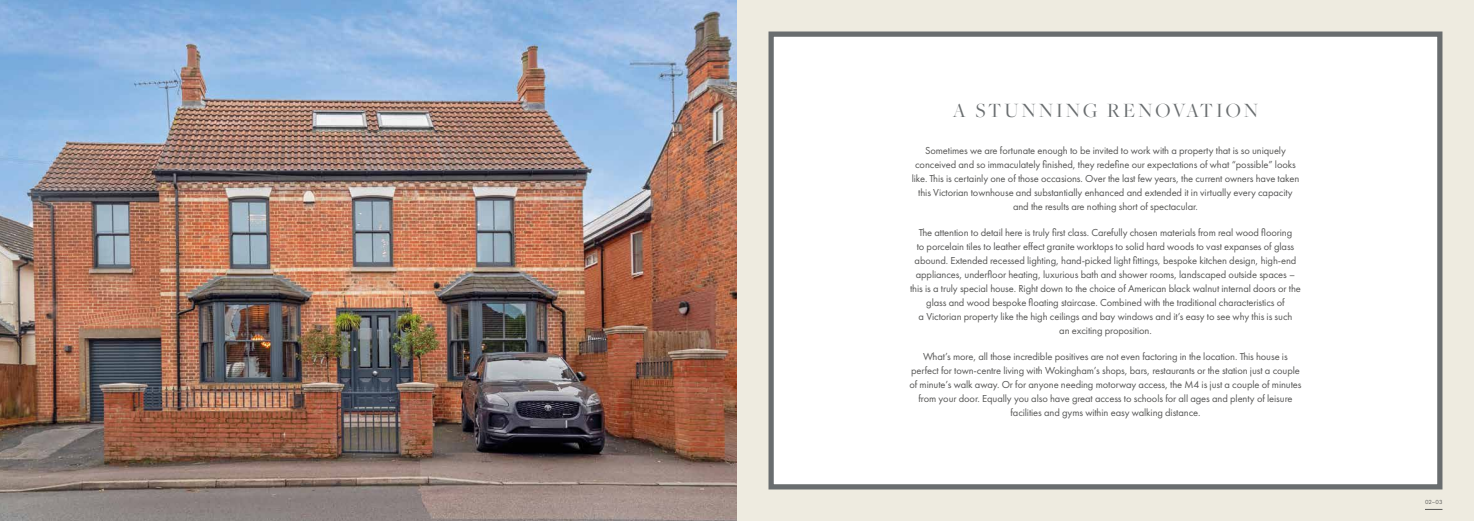
<style>
.page{position:relative;width:1474px;height:521px;background:#fff}
.page>*{position:absolute;margin:0;border:0;box-sizing:border-box;transform-origin:0 0}
.t1{font:21px "Freight Big Pro";letter-spacing:.14em;color:#696d6f}
.t2{font:10.5px/14px "Futura PT";letter-spacing:-.01em;color:#575756;text-align:center}
.t3{font:6.12px "Futura PT";color:#575756}
</style>
<div class="page">
<img style="left:0;top:0;width:737px;height:521px">
<div style="left:737px;top:0;width:736px;height:521px;background:#eeebe0"></div>
<div style="left:768px;top:32px;width:674px;height:457px;background:#fff;border:5px solid #696d6f"></div>
<svg style="left:1425px;top:509px;width:17px;height:1px"></svg>
<h1 class="t1" style="left:952px;top:97px;width:307px">A STUNNING RENOVATION</h1>
<p class="t2" style="left:911px;top:143px;width:389px">Sometimes we are fortunate enough to be invited to work with a property that is so uniquely conceived and so immaculately finished, they redefine our expectations of what “possible” looks like. This is certainly one of those occasions. Over the last few years, the current owners have taken this Victorian townhouse and substantially enhanced and extended it in virtually every capacity and the results are nothing short of spectacular.</p>
<p class="t2" style="left:910px;top:225px;width:392px">The attention to detail here is truly first class. Carefully chosen materials from real wood flooring<br>to porcelain tiles to leather effect granite worktops to solid hard woods to vast expanses of glass abound. Extended recessed lighting, hand-picked light fittings, bespoke kitchen design, high-end appliances, underfloor heating, luxurious bath and shower rooms, landscaped outside spaces – this is a truly special house. Right down to the choice of American black walnut internal doors or the glass and wood bespoke floating staircase. Combined with the traditional characteristics of<br>a Victorian property like the high ceilings and bay windows and it’s easy to see why this is such<br>an exciting proposition.</p>
<p class="t2" style="left:909px;top:350px;width:393px">What’s more, all those incredible positives are not even factoring in the location. This house is perfect for town-centre living with Wokingham’s shops, bars, restaurants or the station just a couple of minute’s walk away. Or for anyone needing motorway access, the M4 is just a couple of minutes from your door. Equally you also have great access to schools for all ages and plenty of leisure facilities and gyms within easy walking distance.</p>
<p class="t3" style="left:1424px;top:499px;width:19px">02–03</p>
</div>
